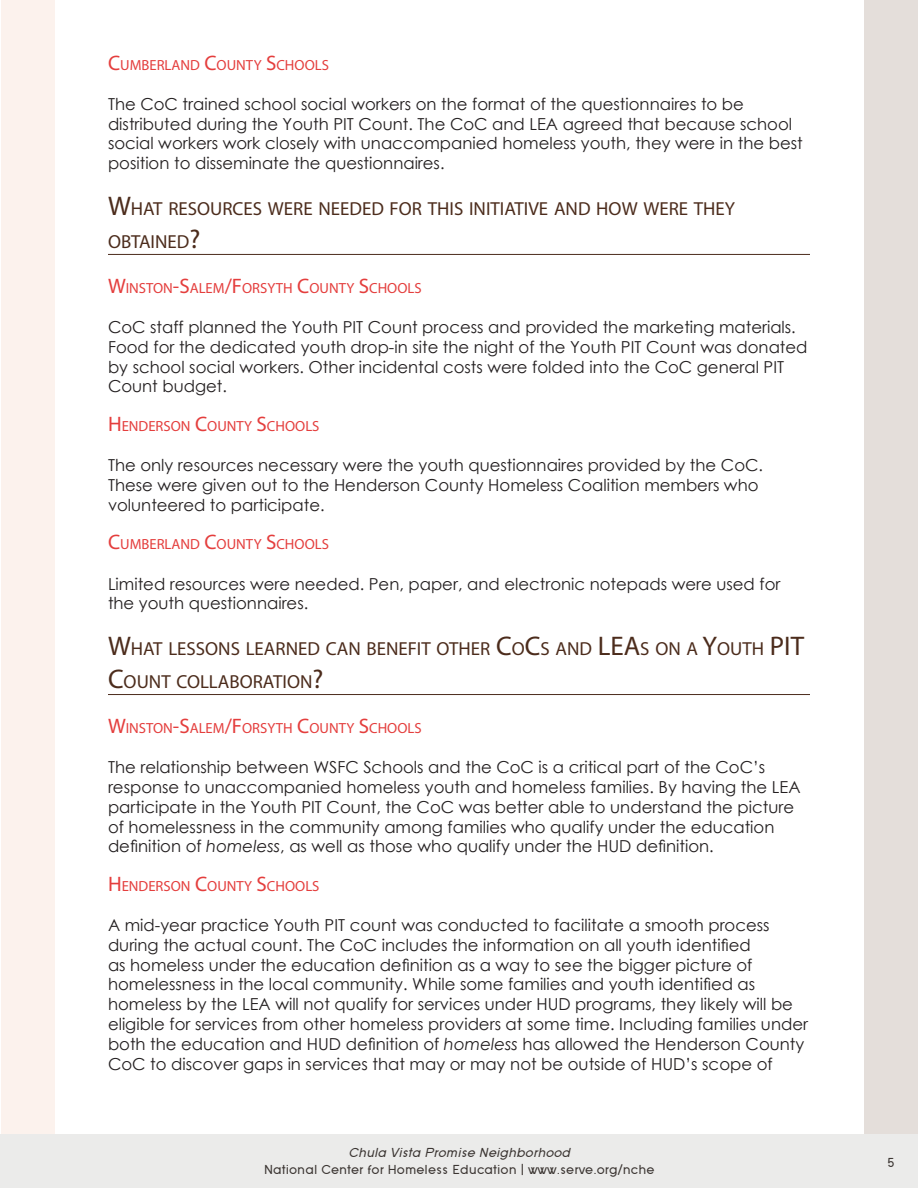
<style>
.page{position:relative;width:918px;height:1188px;background:#fff}
.page>*{position:absolute;margin:0;border:0;box-sizing:border-box;transform-origin:0 0}
.Section_Header{font:18.9px/32.4px "Myriad Pro";color:#4c2c1c}
.t1{font:16.5px/19.8px "Century Gothic";color:#231f20}
.Section_Subheader{font:14.7px "Myriad Pro";color:#e43e3d}
.t2{font:13.5px "SF Old Republic";color:#3b3532}
.t3{font:italic 13.5px "SF Old Republic";color:#3b3532}
.s1{font-size:21px}
.s2{font-size:27px}
.s3{font-style:italic}
</style>
<div class="page">
<div style="left:1px;top:1px;width:53px;height:1186px;background:#fcf2ed"></div>
<div style="left:864px;top:1px;width:54px;height:1186px;background:#e4deda"></div>
<div style="left:1px;top:1134px;width:917px;height:54px;background:#ebebea"></div>
<hr style="left:108px;top:254px;width:702px;height:1px;background:#4c2c1c">
<hr style="left:108px;top:694px;width:702px;height:1px;background:#4c2c1c">
<p class="Section_Subheader" style="left:108px;top:56px;width:221px"><span class="s1">C</span>UMBERLAND <span class="s1">C</span>OUNTY <span class="s1">S</span>CHOOLS</p>
<p class="t1" style="left:108px;top:94px;width:696px">The CoC trained school social workers on the format of the questionnaires to be distributed during the Youth PIT Count. The CoC and LEA agreed that because school social workers work closely with unaccompanied homeless youth, they were in the best position to disseminate the questionnaires.</p>
<p class="Section_Header" style="left:108px;top:192px;width:629px"><span class="s2">W</span>HAT RESOURCES WERE NEEDED FOR THIS INITIATIVE AND HOW WERE THEY<br>OBTAINED<span class="s2">?</span></p>
<p class="Section_Subheader" style="left:108px;top:279px;width:314px"><span class="s1">W</span>INSTON<span class="s1">-S</span>ALEM<span class="s1">/F</span>ORSYTH <span class="s1">C</span>OUNTY <span class="s1">S</span>CHOOLS</p>
<p class="t1" style="left:108px;top:317px;width:701px">CoC staff planned the Youth PIT Count process and provided the marketing materials.<br>Food for the dedicated youth drop-in site the night of the Youth PIT Count was donated by school social workers. Other incidental costs were folded into the CoC general PIT Count budget.</p>
<p class="Section_Subheader" style="left:108px;top:417px;width:212px"><span class="s1">H</span> ENDERSON <span class="s1">C</span>OUNTY <span class="s1">S</span>CHOOLS</p>
<p class="t1" style="left:108px;top:455px;width:657px">The only resources necessary were the youth questionnaires provided by the CoC.<br>These were given out to the Henderson County Homeless Coalition members who volunteered to participate.</p>
<p class="Section_Subheader" style="left:108px;top:535px;width:221px"><span class="s1">C</span>UMBERLAND <span class="s1">C</span>OUNTY <span class="s1">S</span>CHOOLS</p>
<p class="t1" style="left:108px;top:573px;width:674px">Limited resources were needed. Pen, paper, and electronic notepads were used for the youth questionnaires.</p>
<p class="Section_Header" style="left:108px;top:632px;width:698px"><span class="s2">W</span>HAT LESSONS LEARNED CAN BENEFIT OTHER <span class="s2">C</span>O<span class="s2">C</span>S AND <span class="s2">LEA</span>S ON A <span class="s2">Y</span>OUTH <span class="s2">PIT<br>C</span>OUNT COLLABORATION<span class="s2">?</span></p>
<p class="Section_Subheader" style="left:108px;top:719px;width:314px"><span class="s1">W</span>INSTON<span class="s1">-S</span>ALEM<span class="s1">/F</span>ORSYTH <span class="s1">C</span>OUNTY <span class="s1">S</span>CHOOLS</p>
<p class="t1" style="left:108px;top:757px;width:694px">The relationship between WSFC Schools and the CoC is a critical part of the CoC’s response to unaccompanied homeless youth and homeless families. By having the LEA participate in the Youth PIT Count, the CoC was better able to understand the picture of homelessness in the community among families who qualify under the education definition of <span class="s3">homeless</span>, as well as those who qualify under the HUD definition.</p>
<p class="Section_Subheader" style="left:108px;top:877px;width:212px"><span class="s1">H</span> ENDERSON <span class="s1">C</span>OUNTY <span class="s1">S</span>CHOOLS</p>
<p class="t1" style="left:108px;top:915px;width:702px">A mid-year practice Youth PIT count was conducted to facilitate a smooth process during the actual count. The CoC includes the information on all youth identified<br>as homeless under the education definition as a way to see the bigger picture of homelessness in the local community. While some families and youth identified as homeless by the LEA will not qualify for services under HUD programs, they likely will be eligible for services from other homeless providers at some time. Including families under both the education and HUD definition of <span class="s3">homeless</span> has allowed the Henderson County CoC to discover gaps in services that may or may not be outside of HUD’s scope of</p>
<p class="t3" style="left:348px;top:1146px;width:223px">Chula Vista Promise Neighborhood</p>
<p class="t2" style="left:264px;top:1162px;width:392px">National Center for Homeless Education | www.serve.org/nche</p>
<p class="t2" style="left:887px;top:1156px;width:9px">5</p>
</div>
